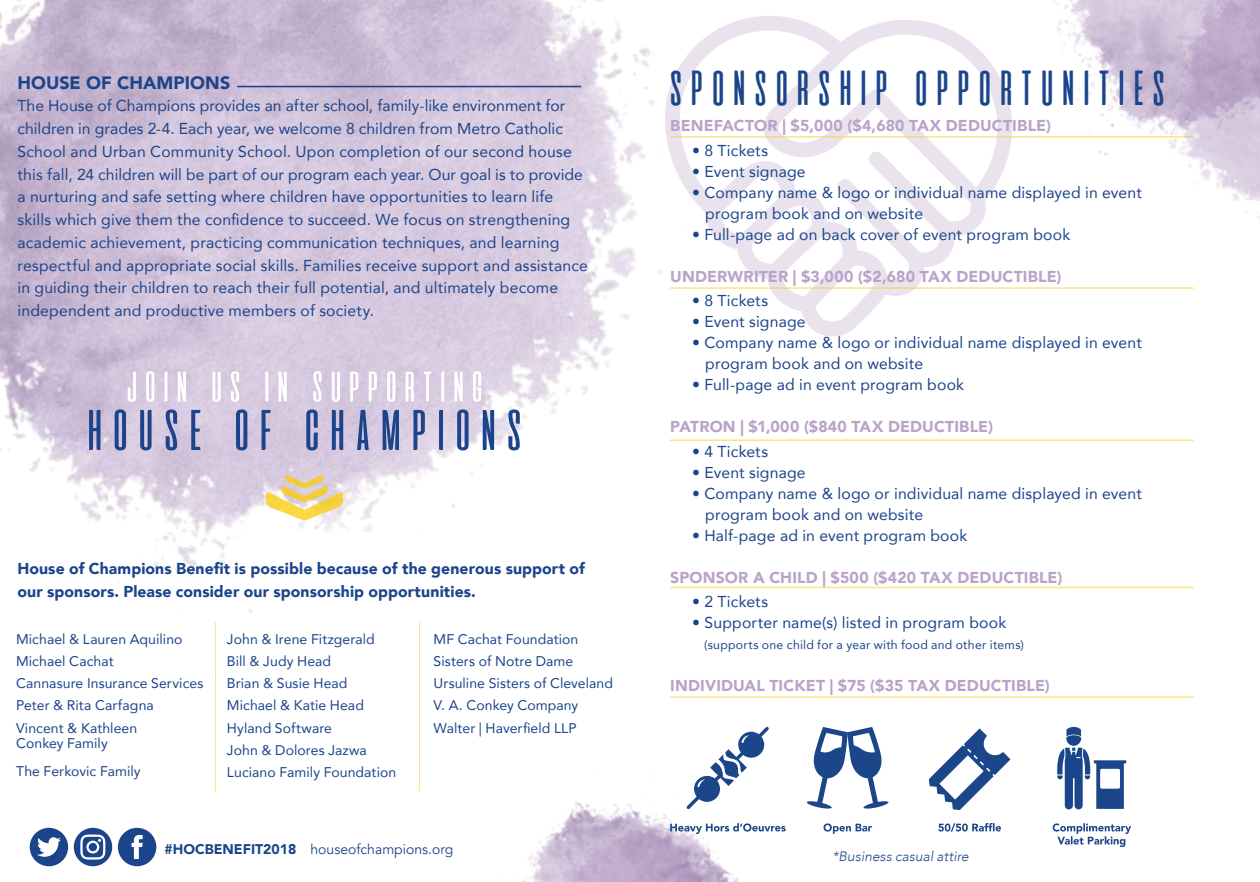
<style>
.page{position:relative;width:1260px;height:882px;background:#fff}
.page>*{position:absolute;margin:0;border:0;box-sizing:border-box;transform-origin:0 0}
.t1{font:49px "aliensandcows";letter-spacing:-.01em;color:#1b448b}
.t2{font:900 17.85px "Avenir";letter-spacing:.005em;color:#1b448b}
.t3{font:15.75px/22.8px "Avenir";letter-spacing:.01em;color:#1b448b}
.t4{font:900 15.75px "Avenir";letter-spacing:.01em;color:#baa2c9}
.t5{font:900 15.75px/22.2px "Avenir";letter-spacing:.005em;color:#1b448b}
.t6{font:14px/22.2px "Avenir";letter-spacing:.005em;color:#1b448b}
.t7{font:14px "Avenir";color:#1b468a}
.t8{font:900 14px "Avenir";color:#1b468a}
.t9{font:italic 300 13.65px "Avenir";letter-spacing:.01em;color:#1b448b}
.t10{font:12.25px "Avenir";letter-spacing:.02em;color:#1b448b}
</style>
<div class="page">
<svg style="left:792px;top:18px;width:220px;height:318px"></svg>
<img style="left:0;top:0;width:792px;height:698px">
<hr style="left:237px;top:86px;width:344px;height:1px;background:#1b448b">
<svg style="left:89px;top:409px;width:431px;height:41px;background:#a6a8c9"></svg>
<svg style="left:128px;top:371px;width:353px;height:31px"></svg>
<svg style="left:266px;top:474px;width:77px;height:47px;background:#ecd8a1"></svg>
<hr style="left:670px;top:136px;width:524px;height:2px;background:#facc06">
<hr style="left:670px;top:287px;width:524px;height:2px;background:#facc06">
<hr style="left:670px;top:439px;width:524px;height:2px;background:#facc06">
<hr style="left:670px;top:587px;width:524px;height:1px;background:#facc06">
<hr style="left:670px;top:696px;width:524px;height:2px;background:#facc06">
<hr style="left:215px;top:622px;width:1px;height:169px;background:#facc06">
<hr style="left:419px;top:622px;width:1px;height:169px;background:#facc06">
<img style="left:521px;top:775px;width:217px;height:107px">
<img style="left:1047px;top:0;width:99px;height:155px">
<img style="left:1146px;top:0;width:114px;height:218px">
<svg style="left:30px;top:828px;width:38px;height:38px"></svg>
<svg style="left:118px;top:828px;width:38px;height:38px"></svg>
<svg style="left:74px;top:828px;width:38px;height:38px"></svg>
<div style="left:89px;top:843px;width:8px;height:8px;background:#1b448b;border-radius:50%"></div>
<svg style="left:824px;top:823px;width:48px;height:11px"></svg>
<svg style="left:807px;top:727px;width:82px;height:82px"></svg>
<svg style="left:938px;top:823px;width:63px;height:9px"></svg>
<svg style="left:929px;top:728px;width:82px;height:82px"></svg>
<svg style="left:1053px;top:823px;width:78px;height:24px"></svg>
<svg style="left:1057px;top:727px;width:69px;height:82px"></svg>
<svg style="left:670px;top:823px;width:116px;height:11px"></svg>
<svg style="left:686px;top:727px;width:83px;height:82px"></svg>
<p class="t2" style="left:17px;top:67px;width:214px">HOUSE OF CHAMPIONS</p>
<p class="t3" style="left:17px;top:94px;width:572px">The House of Champions provides an after school, family-like environment for children in grades 2-4. Each year, we welcome 8 children from Metro Catholic School and Urban Community School. Upon completion of our second house this fall, 24 children will be part of our program each year. Our goal is to provide a nurturing and safe setting where children have opportunities to learn life skills which give them the confidence to succeed. We focus on strengthening academic achievement, practicing communication techniques, and learning respectful and appropriate social skills. Families receive support and assistance in guiding their children to reach their full potential, and ultimately become independent and productive members of society.</p>
<p class="t5" style="left:17px;top:557px;width:569px">House of Champions Benefit is possible because of the generous support of our sponsors. Please consider our sponsorship opportunities.</p>
<p class="t6" style="left:434px;top:627px;width:181px">MF Cachat Foundation<br>Sisters of Notre Dame<br>Ursuline Sisters of Cleveland<br>V. A. Conkey Company<br>Walter | Haverfield LLP</p>
<p class="t6" style="left:227px;top:627px;width:171px">John &amp; Irene Fitzgerald<br>Bill &amp; Judy Head<br>Brian &amp; Susie Head<br>Michael &amp; Katie Head<br>Hyland Software<br>John &amp; Dolores Jazwa<br>Luciano Family Foundation</p>
<p class="t6" style="left:16px;top:627px;width:189px">Michael &amp; Lauren Aquilino<br>Michael Cachat<br>Cannasure Insurance Services<br>Peter &amp; Rita Carfagna<br>Vincent &amp; Kathleen</p>
<p class="t6" style="left:16px;top:729px;width:126px;line-height:28px">Conkey Family<br>The Ferkovic Family</p>
<p class="t8" style="left:165px;top:837px;width:133px">#HOCBENEFIT2018</p>
<p class="t7" style="left:311px;top:841px;width:144px">houseofchampions.org</p>
<h1 class="t1" style="left:665px;top:62px;width:506px">SPONSORSHIP OPPORTUNITIES</h1>
<p class="t4" style="left:670px;top:112px;width:382px">BENEFACTOR | $5,000 ($4,680 TAX DEDUCTIBLE)</p>
<p class="t3" style="left:692px;top:138px;width:78px">• 8 Tickets</p>
<p class="t3" style="left:692px;top:159px;width:115px">• Event signage</p>
<p class="t3" style="left:705px;top:181px;width:438px;line-height:21px;text-indent:-13px">• Company name &amp; logo or individual name displayed in event program book and on website</p>
<p class="t3" style="left:692px;top:222px;width:380px">• Full-page ad on back cover of event program book</p>
<p class="t4" style="left:670px;top:263px;width:393px">UNDERWRITER | $3,000 ($2,680 TAX DEDUCTIBLE)</p>
<p class="t3" style="left:692px;top:289px;width:78px">• 8 Tickets</p>
<p class="t3" style="left:692px;top:310px;width:115px">• Event signage</p>
<p class="t3" style="left:705px;top:332px;width:438px;line-height:21px;text-indent:-13px">• Company name &amp; logo or individual name displayed in event program book and on website</p>
<p class="t3" style="left:692px;top:373px;width:273px">• Full-page ad in event program book</p>
<p class="t4" style="left:670px;top:413px;width:324px">PATRON | $1,000 ($840 TAX DEDUCTIBLE)</p>
<p class="t3" style="left:692px;top:439px;width:78px">• 4 Tickets</p>
<p class="t3" style="left:692px;top:460px;width:115px">• Event signage</p>
<p class="t3" style="left:705px;top:482px;width:438px;line-height:21px;text-indent:-13px">• Company name &amp; logo or individual name displayed in event program book and on website</p>
<p class="t3" style="left:692px;top:523px;width:277px">• Half-page ad in event program book</p>
<p class="t4" style="left:670px;top:564px;width:394px">SPONSOR A CHILD | $500 ($420 TAX DEDUCTIBLE)</p>
<p class="t3" style="left:692px;top:590px;width:78px">• 2 Tickets</p>
<p class="t3" style="left:692px;top:611px;width:316px">• Supporter name(s) listed in program book</p>
<p class="t10" style="left:704px;top:635px;width:321px">(supports one child for a year with food and other items)</p>
<p class="t4" style="left:670px;top:672px;width:381px">INDIVIDUAL TICKET | $75 ($35 TAX DEDUCTIBLE)</p>
<p class="t9" style="left:833px;top:848px;width:138px">*Business casual attire</p>
</div>
